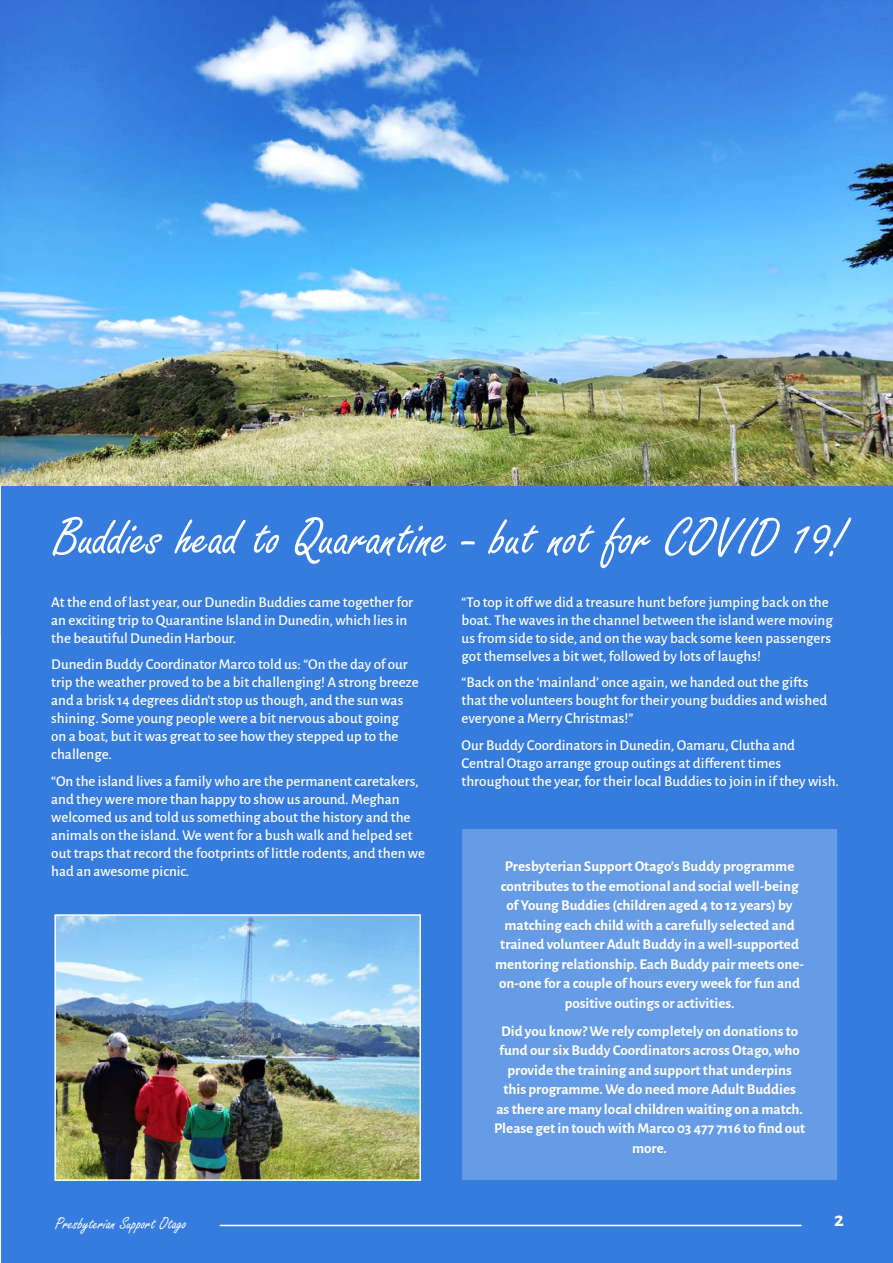
<style>
.page{position:relative;width:893px;height:1263px;background:#fff}
.page>*{position:absolute;margin:0;border:0;box-sizing:border-box;transform-origin:0 0}
.t1{font:57px "Freestyle Script";color:#fff}
.t2{font:700 21px "Alegreya Sans";color:#fff}
.t3{font:18px "Freestyle Script";color:#fff}
.t4{font:500 15px/18px "Alegreya Sans";color:#fff}
.t5{font:700 15px/19.5px "Alegreya Sans";color:#fff;text-align:center}
</style>
<div class="page">
<div style="left:2px;top:0;width:891px;height:1263px;background:#367cde"></div>
<img style="left:0;top:0;width:893px;height:486px">
<div style="left:463px;top:830px;width:374px;height:349px;background:#669be5"></div>
<hr style="left:220px;top:1225px;width:582px;height:1px;background:#fff">
<img style="left:57px;top:917px;width:361px;height:261px">
<div style="left:54px;top:914px;width:367px;height:267px;border:2px solid #fff"></div>
<p class="t1" style="left:54px;top:506px;width:793px">Buddies head to Quarantine - but not for COVID 19!</p>
<p class="t4" style="left:51px;top:592px;width:363px">At the end of last year, our Dunedin Buddies came together for an exciting trip to Quarantine Island in Dunedin, which lies in the beautiful Dunedin Harbour.</p>
<p class="t4" style="left:51px;top:654px;width:369px">Dunedin Buddy Coordinator Marco told us: “On the day of our trip the weather proved to be a bit challenging! A strong breeze and a brisk 14 degrees didn’t stop us though, and the sun was shining. Some young people were a bit nervous about going<br>on a boat, but it was great to see how they stepped up to the challenge.</p>
<p class="t4" style="left:51px;top:771px;width:375px">“On the island lives a family who are the permanent caretakers, and they were more than happy to show us around. Meghan welcomed us and told us something about the history and the animals on the island. We went for a bush walk and helped set out traps that record the footprints of little rodents, and then we had an awesome picnic.</p>
<p class="t4" style="left:462px;top:592px;width:373px">“To top it off we did a treasure hunt before jumping back on the boat. The waves in the channel between the island were moving us from side to side, and on the way back some keen passengers got themselves a bit wet, followed by lots of laughs!</p>
<p class="t4" style="left:462px;top:672px;width:367px">“Back on the ‘mainland’ once again, we handed out the gifts that the volunteers bought for their young buddies and wished everyone a Merry Christmas!”</p>
<p class="t4" style="left:462px;top:735px;width:379px">Our Buddy Coordinators in Dunedin, Oamaru, Clutha and<br>Central Otago arrange group outings at different times throughout the year, for their local Buddies to join in if they wish.</p>
<p class="t5" style="left:495px;top:856px;width:310px">Presbyterian Support Otago’s Buddy programme contributes to the emotional and social well-being of Young Buddies (children aged 4 to 12 years) by matching each child with a carefully selected and trained volunteer Adult Buddy in a well-supported mentoring relationship. Each Buddy pair meets one&shy;on-one for a couple of hours every week for fun and positive outings or activities.</p>
<p class="t5" style="left:494px;top:1020px;width:313px">Did you know? We rely completely on donations to fund our six Buddy Coordinators across Otago, who provide the training and support that underpins<br>this programme. We do need more Adult Buddies<br>as there are many local children waiting on a match.<br>Please get in touch with Marco 03 477 7116 to find out more.</p>
<p class="t3" style="left:55px;top:1214px;width:133px">Presbyterian Support Otago</p>
<p class="t2" style="left:834px;top:1204px;width:11px">2</p>
</div>
